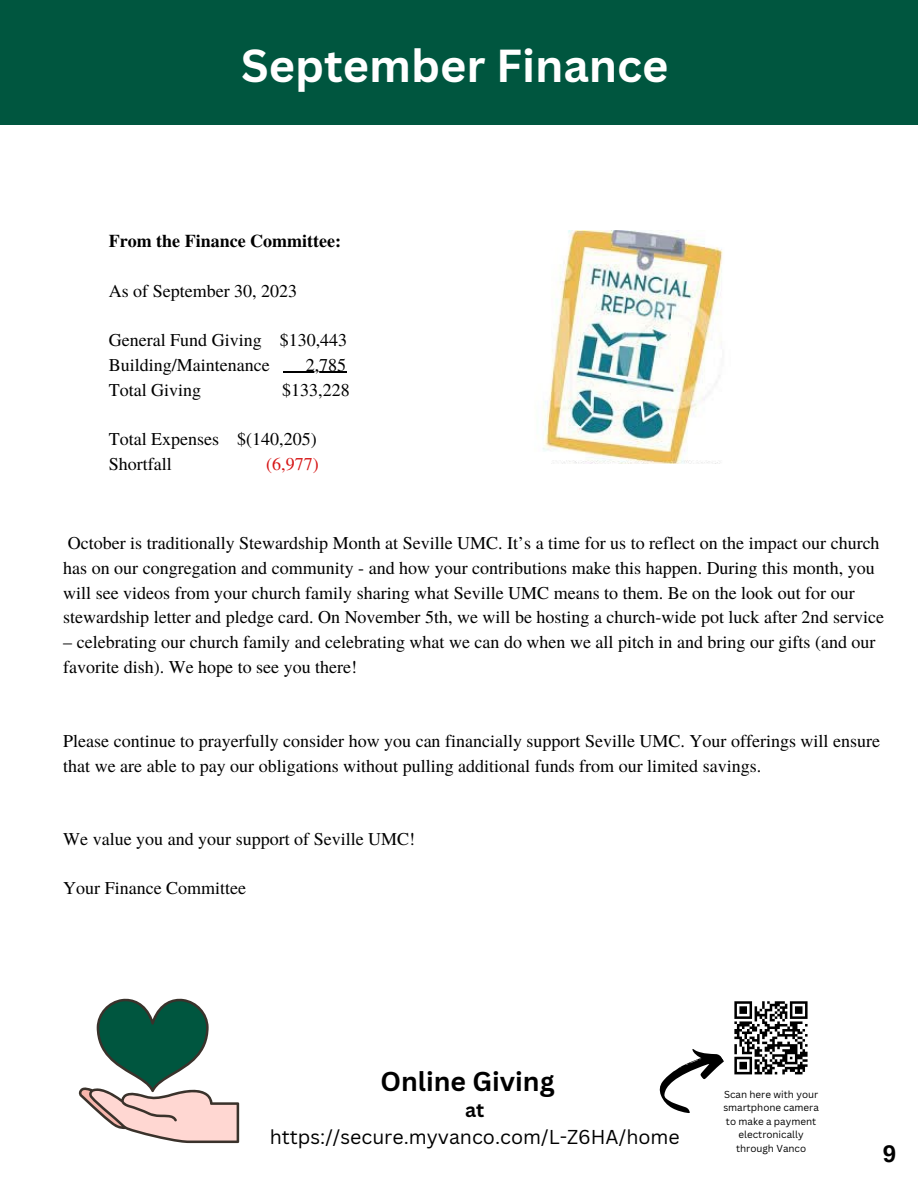
<style>
.page{position:relative;width:918px;height:1188px;background:#fff}
.page>*{position:absolute;margin:0;border:0;box-sizing:border-box;transform-origin:0 0}
.t1{font:700 45px "Canva Sans";color:#fff}
.t2{font:700 26.55px "Canva Sans";color:#000}
.t3{font:700 24px "Arimo";color:#000}
.t4{font:19.5px "Canva Sans";color:#000}
.t5{font:700 19.5px "Canva Sans";color:#000}
.t6{font:18px/24.8px "Te X Gyre Termes";color:#000}
.t7{font:700 18px "Te X Gyre Termes";color:#000}
.t8{font:18px "Te X Gyre Termes";color:#d61515}
.t9{font:9.9px/13.5px "Canva Sans";color:#000;text-align:center}
</style>
<div class="page">
<div style="left:0;top:0;width:918px;height:125px;background:#00563f"></div>
<img style="left:543px;top:231px;width:180px;height:233px">
<svg style="left:659px;top:1001px;width:149px;height:112px"></svg>
<svg style="left:283px;top:372px;width:23px;height:1px"></svg>
<hr style="left:306px;top:372px;width:40px;height:1px;background:#000">
<svg style="left:79px;top:998px;width:160px;height:145px"></svg>
<p class="t1" style="left:241px;top:34px;width:429px">September Finance</p>
<p class="t7" style="left:109px;top:227px;width:234px">From the Finance Committee:</p>
<p class="t6" style="left:109px;top:277px;width:190px">As of September 30, 2023</p>
<p class="t6" style="left:109px;top:327px;width:240px">General Fund Giving $130,443</p>
<p class="t6" style="left:109px;top:351px;width:162px">Building/Maintenance</p>
<p class="t6" style="left:306px;top:351px;width:42px">2,785</p>
<p class="t6" style="left:109px;top:376px;width:94px">Total Giving</p>
<p class="t6" style="left:282px;top:376px;width:69px">$133,228</p>
<p class="t6" style="left:109px;top:426px;width:210px">Total Expenses $(140,205)</p>
<p class="t6" style="left:109px;top:450px;width:65px">Shortfall</p>
<p class="t8" style="left:266px;top:451px;width:54px">(6,977)</p>
<p class="t6" style="left:63px;top:530px;width:822px">October is traditionally Stewardship Month at Seville UMC. It’s a time for us to reflect on the impact our church has on our congregation and community - and how your contributions make this happen. During this month, you will see videos from your church family sharing what Seville UMC means to them. Be on the look out for our stewardship letter and pledge card. On November 5th, we will be hosting a church-wide pot luck after 2nd service</p>
<p class="t6" style="left:63px;top:629px;width:814px">– celebrating our church family and celebrating what we can do when we all pitch in and bring our gifts (and our favorite dish). We hope to see you there!</p>
<p class="t6" style="left:63px;top:728px;width:818px">Please continue to prayerfully consider how you can financially support Seville UMC. Your offerings will ensure that we are able to pay our obligations without pulling additional funds from our limited savings.</p>
<p class="t6" style="left:63px;top:825px;width:353px">We value you and your support of Seville UMC!</p>
<p class="t6" style="left:63px;top:875px;width:184px">Your Finance Committee</p>
<p class="t2" style="left:380px;top:1063px;width:176px">Online Giving</p>
<p class="t5" style="left:465px;top:1096px;width:21px">at</p>
<p class="t4" style="left:270px;top:1123px;width:412px">https://secure.myvanco.com/L-Z6HA/home</p>
<p class="t9" style="left:723px;top:1087px;width:97px">Scan here with your smartphone camera to make a payment electronically through Vanco</p>
<p class="t3" style="left:883px;top:1140px;width:15px">9</p>
</div>
